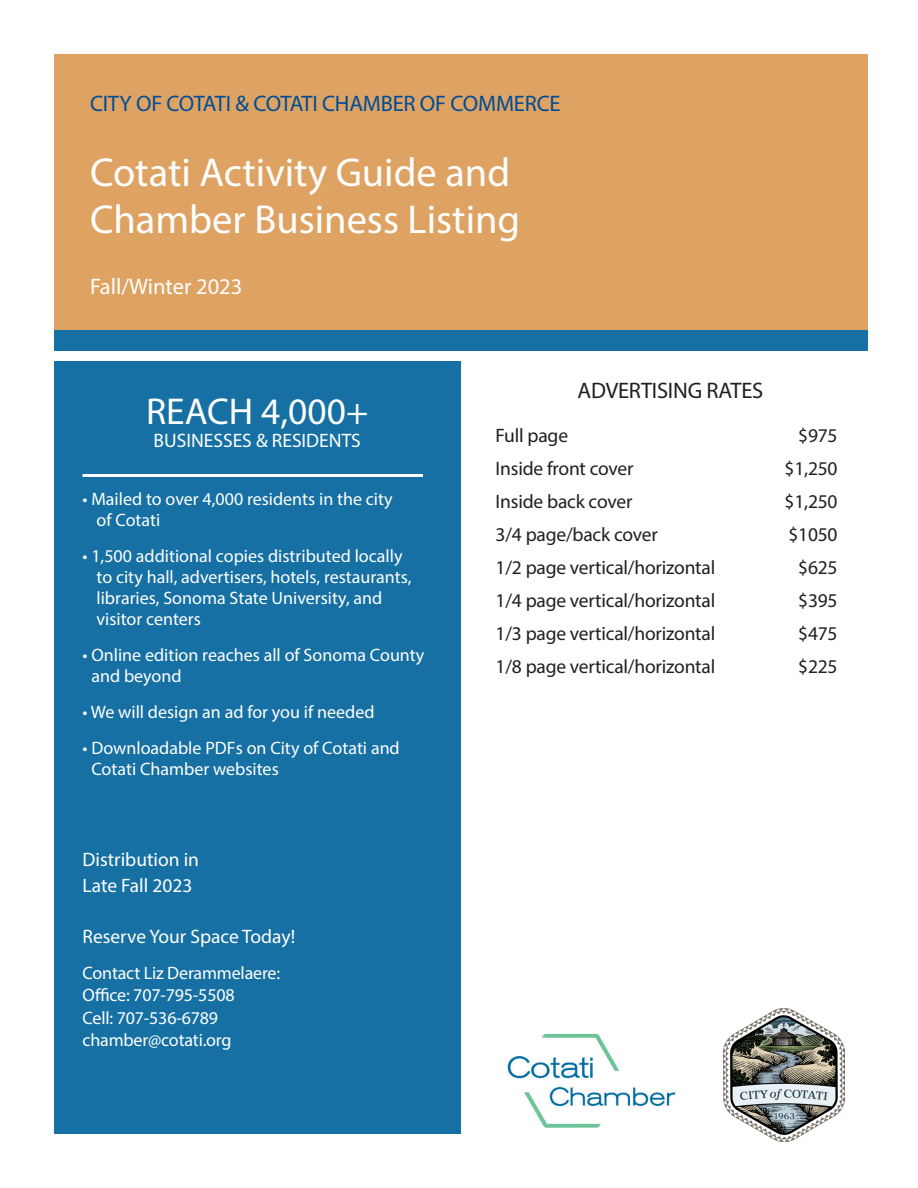
<style>
.page{position:relative;width:918px;height:1188px;background:#fff}
.page>*{position:absolute;margin:0;border:0;box-sizing:border-box;transform-origin:0 0}
.t1{font:40.5px/46.5px "Myriad Pro";color:#fff}
.t2{font:37.5px "Myriad Pro";color:#fff}
.t3{font:22.5px "Myriad Pro";letter-spacing:-.01em;color:#004c97}
.t4{font:22.5px "Myriad Pro";letter-spacing:-.01em;color:#231f20}
.t5{font:22.5px "Myriad Pro";color:#fff}
.t6{font:19.5px "Myriad Pro";letter-spacing:-.01em;color:#231f20}
.t7{font:19.5px/25.5px "Myriad Pro";color:#fff}
.t8{font:18px/21px "Myriad Pro";color:#fff}
</style>
<div class="page">
<div style="left:54px;top:54px;width:814px;height:288px;background:#dea362"></div>
<img style="left:508px;top:1034px;width:167px;height:94px">
<div style="left:54px;top:330px;width:814px;height:21px;background:#1670a3"></div>
<div style="left:54px;top:362px;width:407px;height:772px;background:#1670a3"></div>
<hr style="left:82px;top:474px;width:341px;height:3px;background:#fff">
<img style="left:724px;top:1009px;width:120px;height:132px">
<p class="t3" style="left:90px;top:90px;width:472px">CITY OF COTATI &amp; COTATI CHAMBER OF COMMERCE</p>
<p class="t1" style="left:90px;top:149px;width:432px">Cotati Activity Guide and<br>Chamber Business Listing</p>
<p class="t5" style="left:90px;top:272px;width:154px">Fall/Winter 2023</p>
<p class="t2" style="left:146px;top:388px;width:224px">REACH 4,000+</p>
<p class="t7" style="left:154px;top:428px;width:209px">BUSINESSES &amp; RESIDENTS</p>
<p class="t8" style="left:97px;top:488px;width:298px;text-indent:-14px">• Mailed to over 4,000 residents in the city of Cotati</p>
<p class="t8" style="left:97px;top:545px;width:316px;text-indent:-14px">• 1,500 additional copies distributed locally to city hall, advertisers, hotels, restaurants, libraries, Sonoma State University, and visitor centers</p>
<p class="t8" style="left:91px;top:644px;width:335px;text-indent:-9px">• Online edition reaches all of Sonoma County and beyond</p>
<p class="t8" style="left:82px;top:701px;width:294px">• We will design an ad for you if needed</p>
<p class="t8" style="left:91px;top:737px;width:310px;text-indent:-9px">• Downloadable PDFs on City of Cotati and<br>Cotati Chamber websites</p>
<p class="t7" style="left:82px;top:847px;width:118px">Distribution in<br>Late Fall 2023</p>
<p class="t7" style="left:82px;top:923px;width:214px">Reserve Your Space Today!</p>
<p class="t8" style="left:82px;top:962px;width:199px">Contact Liz Derammelaere:</p>
<p class="t8" style="left:82px;top:984px;width:154px">Office: 707-795-5508</p>
<p class="t8" style="left:82px;top:1007px;width:137px">Cell: 707-536-6789</p>
<p class="t8" style="left:82px;top:1029px;width:151px">chamber@cotati.org</p>
<p class="t4" style="left:577px;top:377px;width:187px">ADVERTISING RATES</p>
<p class="t6" style="left:496px;top:423px;width:74px">Full page</p>
<p class="t6" style="left:798px;top:423px;width:41px">$975</p>
<p class="t6" style="left:496px;top:456px;width:139px">Inside front cover</p>
<p class="t6" style="left:785px;top:456px;width:55px">$1,250</p>
<p class="t6" style="left:496px;top:489px;width:138px">Inside back cover</p>
<p class="t6" style="left:785px;top:489px;width:55px">$1,250</p>
<p class="t6" style="left:496px;top:522px;width:164px">3/4 page/back cover</p>
<p class="t6" style="left:788px;top:522px;width:51px">$1050</p>
<p class="t6" style="left:496px;top:555px;width:221px">1/2 page vertical/horizontal</p>
<p class="t6" style="left:798px;top:555px;width:41px">$625</p>
<p class="t6" style="left:496px;top:588px;width:221px">1/4 page vertical/horizontal</p>
<p class="t6" style="left:798px;top:588px;width:41px">$395</p>
<p class="t6" style="left:496px;top:621px;width:221px">1/3 page vertical/horizontal</p>
<p class="t6" style="left:798px;top:621px;width:41px">$475</p>
<p class="t6" style="left:496px;top:654px;width:221px">1/8 page vertical/horizontal</p>
<p class="t6" style="left:798px;top:654px;width:41px">$225</p>
</div>
